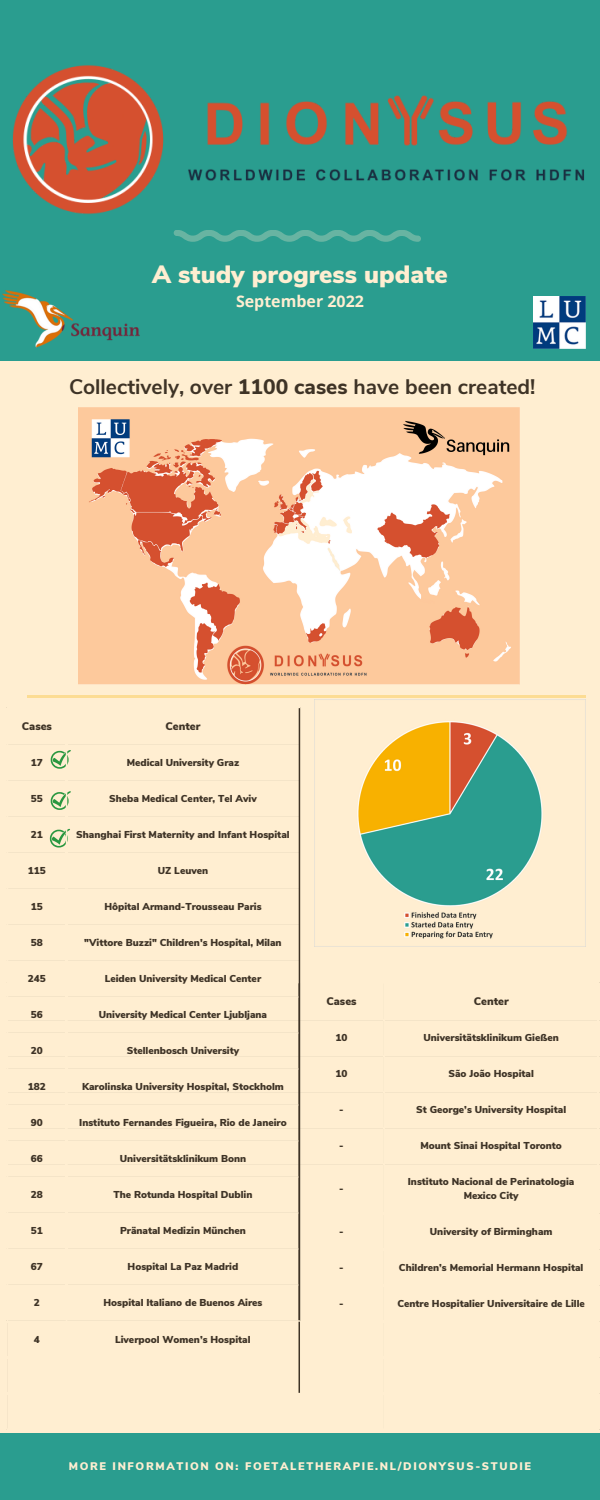
<style>
.page{position:relative;width:600px;height:1500px;background:#ffeed1}
.page>*{position:absolute;margin:0;border:0;box-sizing:border-box;transform-origin:0 0}
.t1{font:900 25px "Nunito Sans";color:#ffeed1}
.t2{font:700 21px "Nunito Sans";color:#3e3326}
.t3{font:700 16px "Open Sans";color:#ffeed1}
.t4{font:900 11px "Nunito Sans";letter-spacing:.15em;color:#ffeed1}
.t5{font:900 11px "Nunito Sans";color:#3e3326}
.t6{font:900 10px/13.5px "Nunito Sans";color:#3e3326;text-align:center}
.s1{font-weight:800}
</style>
<div class="page">
<img style="left:315px;top:700px;width:271px;height:247px">
<hr style="left:27px;top:695px;width:559px;height:3px;background:#f8b100">
<div style="left:0;top:0;width:600px;height:362px;background:#2a9d8f"></div>
<svg style="left:174px;top:230px;width:247px;height:11px"></svg>
<div style="left:0;top:1434px;width:600px;height:66px;background:#2a9d8f"></div>
<img style="left:12px;top:65px;width:572px;height:149px">
<hr style="left:299px;top:983px;width:1px;height:410px;background:#3e3326">
<img style="left:533px;top:296px;width:53px;height:53px">
<img style="left:0;top:290px;width:141px;height:72px">
<svg style="left:51px;top:791px;width:20px;height:19px"></svg>
<svg style="left:50px;top:829px;width:20px;height:19px"></svg>
<svg style="left:51px;top:750px;width:20px;height:19px"></svg>
<img style="left:79px;top:407px;width:441px;height:278px">
<hr style="left:66px;top:708px;width:1px;height:612px;background:#ffeed1">
<hr style="left:7px;top:1320px;width:293px;height:2px;background:#ffeed1">
<hr style="left:299px;top:708px;width:1px;height:612px;background:#3e3326">
<h1 class="t1" style="left:152px;top:258px;width:297px">A study progress update</h1>
<h3 class="t3" style="left:236px;top:289px;width:129px">September 2022</h3>
<h2 class="t2" style="left:69px;top:373px;width:468px">Collectively, over <span class="s1">1100 cases</span> have been created!</h2>
<p class="t5" style="left:22px;top:719px;width:32px">Cases</p>
<p class="t5" style="left:166px;top:719px;width:36px">Center</p>
<p class="t6" style="left:31px;top:756px;width:13px">17</p>
<p class="t6" style="left:127px;top:756px;width:114px">Medical University Graz</p>
<p class="t6" style="left:31px;top:792px;width:13px">55</p>
<p class="t6" style="left:109px;top:792px;width:149px">Sheba Medical Center, Tel Aviv</p>
<p class="t6" style="left:31px;top:828px;width:14px">21</p>
<p class="t6" style="left:76px;top:828px;width:215px">Shanghai First Maternity and Infant Hospital</p>
<p class="t6" style="left:28px;top:864px;width:19px">115</p>
<p class="t6" style="left:158px;top:864px;width:52px">UZ Leuven</p>
<p class="t6" style="left:31px;top:900px;width:13px">15</p>
<p class="t6" style="left:104px;top:900px;width:159px">Hôpital Armand-Trousseau Paris</p>
<p class="t6" style="left:31px;top:936px;width:13px">58</p>
<p class="t6" style="left:84px;top:936px;width:199px">"Vittore Buzzi" Children's Hospital, Milan</p>
<p class="t6" style="left:28px;top:972px;width:20px">245</p>
<p class="t6" style="left:105px;top:972px;width:158px">Leiden University Medical Center</p>
<p class="t6" style="left:31px;top:1008px;width:13px">56</p>
<p class="t6" style="left:99px;top:1008px;width:170px">University Medical Center Ljubljana</p>
<p class="t6" style="left:31px;top:1044px;width:14px">20</p>
<p class="t6" style="left:127px;top:1044px;width:114px">Stellenbosch University</p>
<p class="t6" style="left:28px;top:1080px;width:20px">182</p>
<p class="t6" style="left:82px;top:1080px;width:203px">Karolinska University Hospital, Stockholm</p>
<p class="t6" style="left:31px;top:1116px;width:13px">90</p>
<p class="t6" style="left:79px;top:1116px;width:209px">Instituto Fernandes Figueira, Rio de Janeiro</p>
<p class="t6" style="left:31px;top:1152px;width:13px">66</p>
<p class="t6" style="left:120px;top:1152px;width:128px">Universitätsklinikum Bonn</p>
<p class="t6" style="left:31px;top:1188px;width:14px">28</p>
<p class="t6" style="left:114px;top:1188px;width:140px">The Rotunda Hospital Dublin</p>
<p class="t6" style="left:31px;top:1224px;width:13px">51</p>
<p class="t6" style="left:120px;top:1224px;width:127px">Pränatal Medizin München</p>
<p class="t6" style="left:31px;top:1260px;width:13px">67</p>
<p class="t6" style="left:128px;top:1260px;width:112px">Hospital La Paz Madrid</p>
<p class="t6" style="left:34px;top:1296px;width:8px">2</p>
<p class="t6" style="left:103px;top:1296px;width:161px">Hospital Italiano de Buenos Aires</p>
<p class="t6" style="left:34px;top:1333px;width:7px">4</p>
<p class="t6" style="left:115px;top:1333px;width:137px">Liverpool Women’s Hospital</p>
<p class="t5" style="left:326px;top:994px;width:32px">Cases</p>
<p class="t5" style="left:474px;top:994px;width:36px">Center</p>
<p class="t6" style="left:336px;top:1031px;width:13px">10</p>
<p class="t6" style="left:423px;top:1031px;width:137px">Universitätsklinikum Gießen</p>
<p class="t6" style="left:336px;top:1067px;width:13px">10</p>
<p class="t6" style="left:448px;top:1067px;width:87px">São João Hospital</p>
<p class="t6" style="left:339px;top:1103px;width:6px">-</p>
<p class="t6" style="left:416px;top:1103px;width:151px">St George’s University Hospital</p>
<p class="t6" style="left:339px;top:1139px;width:6px">-</p>
<p class="t6" style="left:420px;top:1139px;width:143px">Mount Sinai Hospital Toronto</p>
<p class="t6" style="left:339px;top:1182px;width:6px">-</p>
<p class="t6" style="left:408px;top:1175px;width:168px">Instituto Nacional de Perinatologia<br>Mexico City</p>
<p class="t6" style="left:339px;top:1225px;width:6px">-</p>
<p class="t6" style="left:430px;top:1225px;width:124px">University of Birmingham</p>
<p class="t6" style="left:339px;top:1261px;width:6px">-</p>
<p class="t6" style="left:399px;top:1261px;width:186px">Children’s Memorial Hermann Hospital</p>
<p class="t6" style="left:339px;top:1297px;width:6px">-</p>
<p class="t6" style="left:397px;top:1297px;width:189px">Centre Hospitalier Universitaire de Lille</p>
<p class="t4" style="left:69px;top:1459px;width:464px">MORE INFORMATION ON: FOETALETHERAPIE.NL/DIONYSUS-STUDIE</p>
</div>
